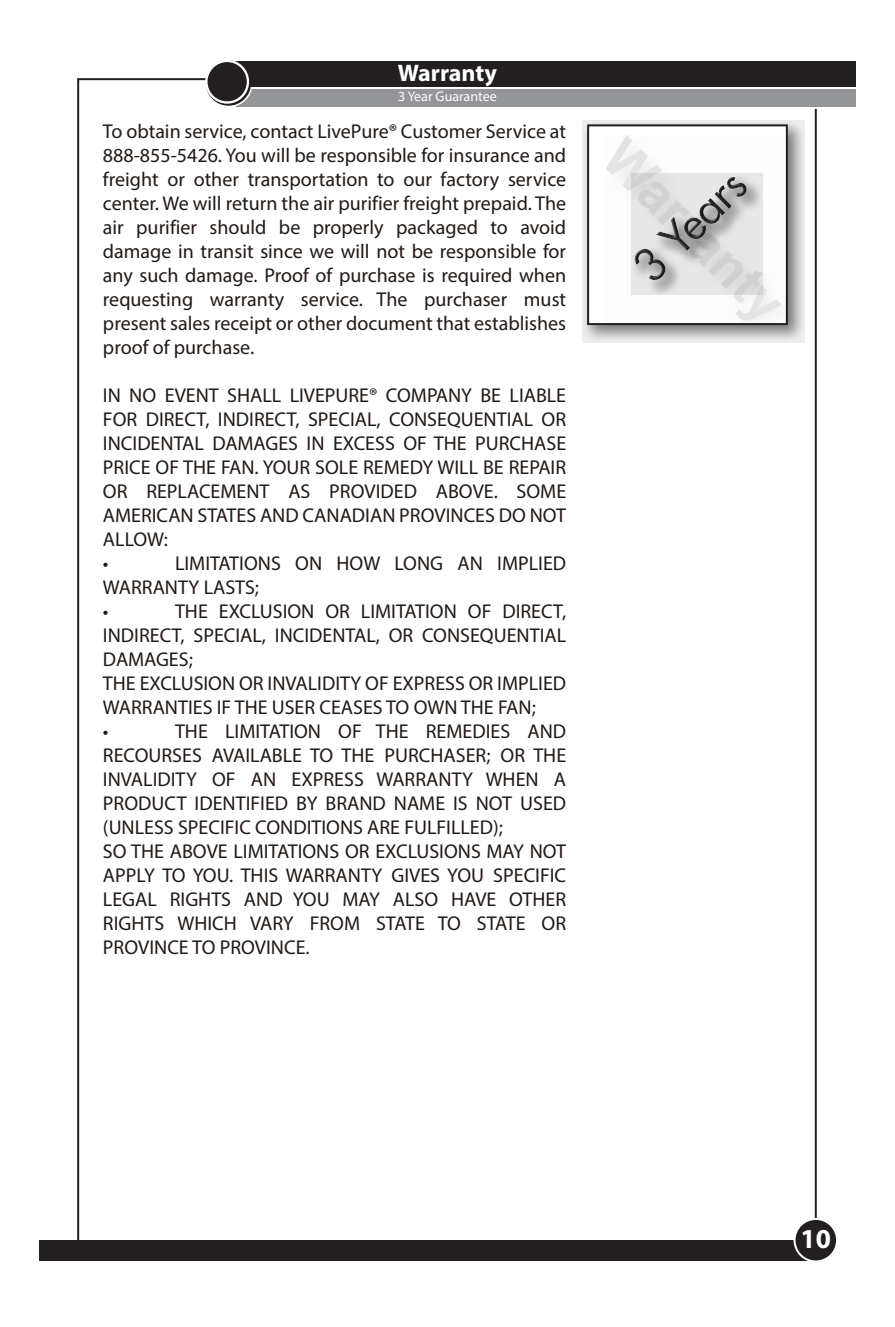
<style>
.page{position:relative;width:895px;height:1327px;background:#fff}
.page>*{position:absolute;margin:0;border:0;box-sizing:border-box;transform-origin:0 0}
.t1{font:700 27.4px "Myriad Pro";color:#fff}
.t2{font:700 24px "Myriad Pro";color:#fff}
.t3{font:20px/24px "Myriad Pro";color:#211915}
.t4{font:14px "Myriad Pro";color:#fff}
</style>
<div class="page">
<div style="left:40px;top:1239px;width:775px;height:21px;background:#231f20"></div>
<div style="left:794px;top:1218px;width:42px;height:43px;background:#231f20;border-radius:50%"></div>
<div style="left:793px;top:1217px;width:44px;height:45px;border:2px solid #fff;border-radius:50%"></div>
<div style="left:214px;top:79px;width:641px;height:30px;background:linear-gradient(to right,#fff,#fff)"></div>
<div style="left:643px;top:74px;width:43px;height:43px;background:#fff;border-radius:50%"></div>
<div style="left:642px;top:73px;width:45px;height:45px;border:2px solid #fff;border-radius:50%"></div>
<div style="left:214px;top:75px;width:641px;height:30px;background:#fff"></div>
<div style="left:235px;top:89px;width:620px;height:17px;background:#939598"></div>
<svg style="left:208px;top:63px;width:43px;height:43px"></svg>
<div style="left:235px;top:61px;width:620px;height:26px;background:#231f20"></div>
<svg style="left:207px;top:61px;width:43px;height:43px"></svg>
<div style="left:206px;top:60px;width:45px;height:46px;border:2px solid #231f20;border-radius:50%"></div>
<div style="left:206px;top:61px;width:42px;height:41px;background:#231f20;border-radius:50%"></div>
<div style="left:205px;top:60px;width:44px;height:44px;border:2px solid #fff;border-radius:50%"></div>
<svg style="left:582px;top:120px;width:222px;height:222px;background:#d1d0d0"></svg>
<div style="left:588px;top:125px;width:198px;height:199px;background:#fff"></div>
<div style="left:587px;top:124px;width:200px;height:201px;border:2px solid #231f20"></div>
<svg style="left:606px;top:135px;width:185px;height:194px"></svg>
<svg style="left:606px;top:135px;width:175px;height:186px"></svg>
<p class="t2" style="left:398px;top:57px;width:101px">Warranty</p>
<p class="t4" style="left:398px;top:87px;width:100px">3 Year Guarantee</p>
<p class="t3" style="left:103px;top:119px;width:464px;text-align:justify">To obtain service, contact LivePure® Customer Service at 888-855-5426. You will be responsible for insurance and freight or other transportation to our factory service center. We will return the air purifier freight prepaid. The air purifier should be properly packaged to avoid damage in transit since we will not be responsible for any such damage. Proof of purchase is required when requesting warranty service. The purchaser must present sales receipt or other document that establishes proof of purchase.</p>
<p class="t3" style="left:103px;top:383px;width:464px">IN NO EVENT SHALL LIVEPURE® COMPANY BE LIABLE FOR DIRECT, INDIRECT, SPECIAL, CONSEQUENTIAL OR INCIDENTAL DAMAGES IN EXCESS OF THE PURCHASE PRICE OF THE FAN. YOUR SOLE REMEDY WILL BE REPAIR OR REPLACEMENT AS PROVIDED ABOVE. SOME AMERICAN STATES AND CANADIAN PROVINCES DO NOT ALLOW:<br>•</p>
<p class="t3" style="left:103px;top:551px;width:464px;text-indent:72px">LIMITATIONS ON HOW LONG AN IMPLIED<br>WARRANTY LASTS;<br>•</p>
<p class="t3" style="left:103px;top:599px;width:464px;text-indent:72px">THE EXCLUSION OR LIMITATION OF DIRECT,<br>INDIRECT, SPECIAL, INCIDENTAL, OR CONSEQUENTIAL<br>DAMAGES;<br>THE EXCLUSION OR INVALIDITY OF EXPRESS OR IMPLIED<br>WARRANTIES IF THE USER CEASES TO OWN THE FAN;<br>•</p>
<p class="t3" style="left:103px;top:719px;width:464px;text-indent:72px">THE LIMITATION OF THE REMEDIES AND RECOURSES AVAILABLE TO THE PURCHASER; OR THE INVALIDITY OF AN EXPRESS WARRANTY WHEN A PRODUCT IDENTIFIED BY BRAND NAME IS NOT USED (UNLESS SPECIFIC CONDITIONS ARE FULFILLED);<br>SO THE ABOVE LIMITATIONS OR EXCLUSIONS MAY NOT APPLY TO YOU. THIS WARRANTY GIVES YOU SPECIFIC LEGAL RIGHTS AND YOU MAY ALSO HAVE OTHER RIGHTS WHICH VARY FROM STATE TO STATE OR PROVINCE TO PROVINCE.</p>
<h1 class="t1" style="left:800px;top:1220px;width:32px">10</h1>
</div>
